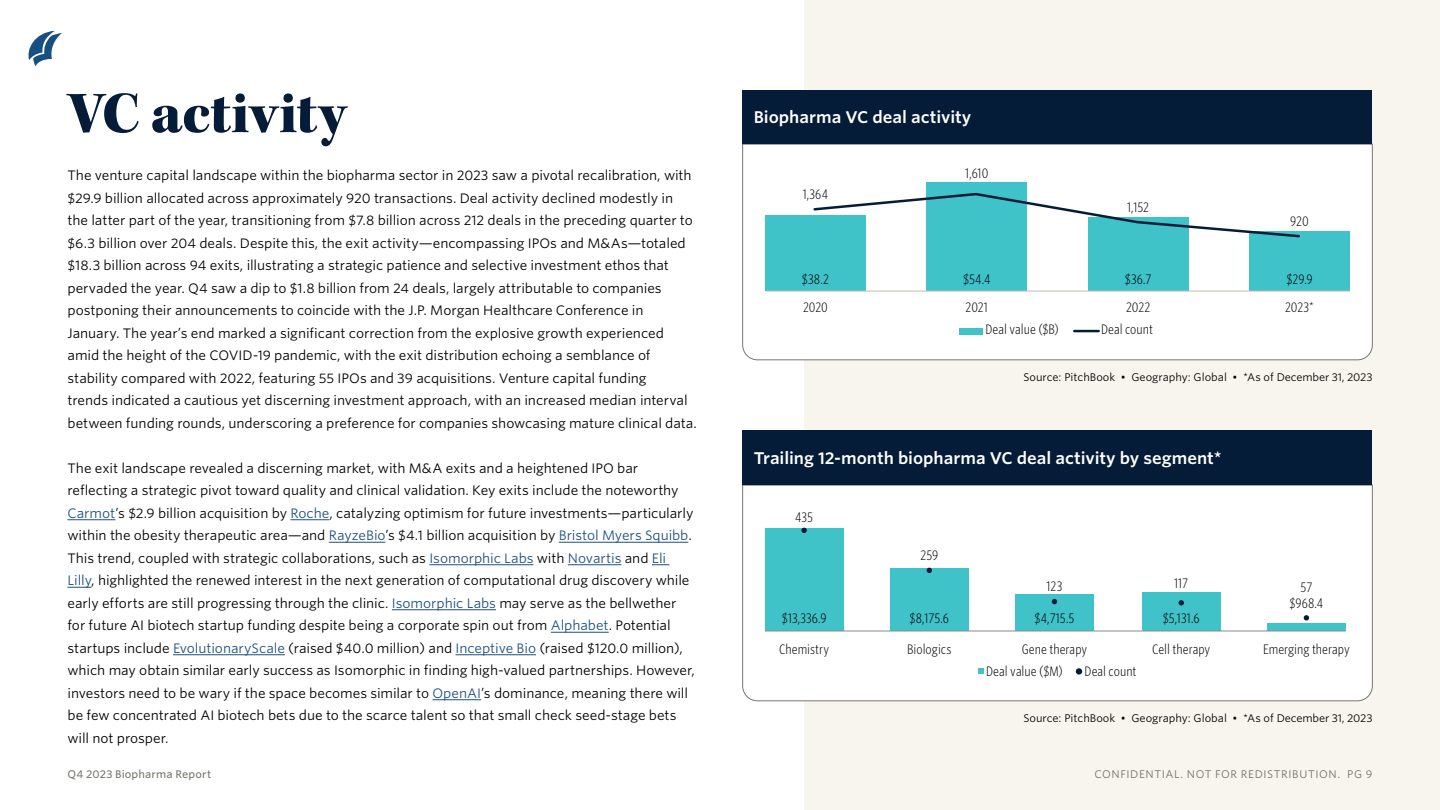
<style>
.page{position:relative;width:1440px;height:810px;background:#fff}
.page>*{position:absolute;margin:0;border:0;box-sizing:border-box;transform-origin:0 0}
.ETR_H1{font:60px "Kepler Std Black Subh";color:#051c38}
.ETR_Chart_title{font:600 16.25px "Whitney S Sm";letter-spacing:-.005em;color:#fff}
.ETR_Body_copy{font:13.12px/22.5px "Whitney S Sm";letter-spacing:-.005em;color:#000}
.t1{font:300 13.12px "Whitney Cond S Sm";color:#000}
.ETR_Source_tag{font:10.62px "Whitney S Sm";color:#000}
.t2{font:10.62px "Whitney S Sm";letter-spacing:.055em;color:#78766f}
.t3{font:500 10.62px "Whitney S Sm";letter-spacing:.015em;color:#78766f}
.s1{color:#1d5080}
</style>
<div class="page">
<svg style="left:28px;top:31px;width:34px;height:35px"></svg>
<hr style="left:68px;top:520px;width:47px;height:1px;background:#1d5080">
<hr style="left:290px;top:520px;width:39px;height:1px;background:#1d5080">
<hr style="left:329px;top:542px;width:56px;height:1px;background:#1d5080">
<hr style="left:559px;top:542px;width:129px;height:1px;background:#1d5080">
<hr style="left:429px;top:565px;width:104px;height:1px;background:#1d5080">
<hr style="left:568px;top:565px;width:53px;height:1px;background:#1d5080">
<svg style="left:652px;top:565px;width:18px;height:1px"></svg>
<svg style="left:68px;top:587px;width:23px;height:1px"></svg>
<hr style="left:392px;top:610px;width:104px;height:1px;background:#1d5080">
<hr style="left:551px;top:632px;width:58px;height:1px;background:#1d5080">
<hr style="left:173px;top:655px;width:112px;height:1px;background:#1d5080">
<hr style="left:456px;top:655px;width:80px;height:1px;background:#1d5080">
<hr style="left:432px;top:700px;width:49px;height:1px;background:#1d5080">
<div style="left:804px;top:0;width:636px;height:810px;background:#f8f5ef"></div>
<div style="left:742px;top:144px;width:631px;height:216px;background:#fff"></div>
<div style="left:742px;top:90px;width:630px;height:54px;background:#051c38"></div>
<div style="left:959px;top:328px;width:24px;height:6px;background:#40c2c9"></div>
<hr style="left:1074px;top:330px;width:25px;height:2px;background:#051c38">
<div style="left:1249px;top:231px;width:101px;height:60px;background:#40c2c9"></div>
<div style="left:1088px;top:217px;width:101px;height:74px;background:#40c2c9"></div>
<div style="left:926px;top:182px;width:101px;height:109px;background:#40c2c9"></div>
<div style="left:765px;top:215px;width:101px;height:76px;background:#40c2c9"></div>
<hr style="left:766px;top:291px;width:584px;height:1px;background:#c0bcb2">
<svg style="left:812px;top:192px;width:489px;height:47px"></svg>
<div style="left:742px;top:485px;width:631px;height:216px;background:#fff"></div>
<div style="left:742px;top:431px;width:630px;height:54px;background:#051c38"></div>
<svg style="left:978px;top:669px;width:6px;height:5px"></svg>
<div style="left:1076px;top:668px;width:6px;height:7px;background:#051c38;border-radius:50%"></div>
<div style="left:1267px;top:623px;width:79px;height:8px;background:#40c2c9"></div>
<div style="left:1142px;top:592px;width:78px;height:39px;background:#40c2c9"></div>
<div style="left:1015px;top:595px;width:79px;height:36px;background:#40c2c9"></div>
<div style="left:890px;top:568px;width:78px;height:63px;background:#40c2c9"></div>
<div style="left:765px;top:528px;width:78px;height:103px;background:#40c2c9"></div>
<svg style="left:801px;top:528px;width:6px;height:5px"></svg>
<svg style="left:927px;top:568px;width:5px;height:5px"></svg>
<svg style="left:1052px;top:599px;width:5px;height:5px"></svg>
<svg style="left:1179px;top:600px;width:5px;height:6px"></svg>
<svg style="left:1304px;top:615px;width:5px;height:6px"></svg>
<hr style="left:765px;top:631px;width:581px;height:1px;background:#898b90">
<p class="ETR_H1" style="left:68px;top:79px;width:280px">VC activity</p>
<p class="ETR_Body_copy" style="left:68px;top:164px;width:631px">The venture capital landscape within the biopharma sector in 2023 saw a pivotal recalibration, with $29.9 billion allocated across approximately 920 transactions. Deal activity declined modestly in the latter part of the year, transitioning from $7.8 billion across 212 deals in the preceding quarter to $6.3 billion over 204 deals. Despite this, the exit activity—encompassing IPOs and M&amp;As—totaled $18.3 billion across 94 exits, illustrating a strategic patience and selective investment ethos that pervaded the year. Q4 saw a dip to $1.8 billion from 24 deals, largely attributable to companies postponing their announcements to coincide with the J.P. Morgan Healthcare Conference in January. The year’s end marked a significant correction from the explosive growth experienced amid the height of the COVID-19 pandemic, with the exit distribution echoing a semblance of stability compared with 2022, featuring 55 IPOs and 39 acquisitions. Venture capital funding<br>trends indicated a cautious yet discerning investment approach, with an increased median interval between funding rounds, underscoring a preference for companies showcasing mature clinical data.</p>
<p class="ETR_Body_copy" style="left:68px;top:457px;width:629px">The exit landscape revealed a discerning market, with M&amp;A exits and a heightened IPO bar reflecting a strategic pivot toward quality and clinical validation. Key exits include the noteworthy <span class="s1">Carmot</span>’s $2.9 billion acquisition by <span class="s1">Roche</span>, catalyzing optimism for future investments—particularly within the obesity therapeutic area—and <span class="s1">RayzeBio</span>’s $4.1 billion acquisition by <span class="s1">Bristol Myers Squibb</span>.<br>This trend, coupled with strategic collaborations, such as <span class="s1">Isomorphic Labs</span> with <span class="s1">Novartis</span> and <span class="s1">Eli Lilly</span>, highlighted the renewed interest in the next generation of computational drug discovery while early efforts are still progressing through the clinic. <span class="s1">Isomorphic Labs</span> may serve as the bellwether for future AI biotech startup funding despite being a corporate spin out from <span class="s1">Alphabet</span>. Potential startups include <span class="s1">EvolutionaryScale</span> (raised $40.0 million) and <span class="s1">Inceptive Bio</span> (raised $120.0 million), which may obtain similar early success as Isomorphic in finding high-valued partnerships. However, investors need to be wary if the space becomes similar to <span class="s1">OpenAI</span>’s dominance, meaning there will be few concentrated AI biotech bets due to the scarce talent so that small check seed-stage bets will not prosper.</p>
<p class="ETR_Chart_title" style="left:754px;top:106px;width:219px">Biopharma VC deal activity</p>
<p class="t1" style="left:803px;top:186px;width:27px">1,364</p>
<p class="t1" style="left:965px;top:165px;width:25px">1,610</p>
<p class="t1" style="left:1127px;top:198px;width:24px">1,152</p>
<p class="t1" style="left:1290px;top:212px;width:20px">920</p>
<p class="t1" style="left:802px;top:271px;width:29px">$38.2</p>
<p class="t1" style="left:963px;top:271px;width:29px">$54.4</p>
<p class="t1" style="left:1125px;top:271px;width:28px">$36.7</p>
<p class="t1" style="left:1287px;top:271px;width:28px">$29.9</p>
<p class="t1" style="left:803px;top:299px;width:26px">2020</p>
<p class="t1" style="left:965px;top:299px;width:24px">2021</p>
<p class="t1" style="left:1126px;top:299px;width:26px">2022</p>
<p class="t1" style="left:1285px;top:299px;width:30px">2023*</p>
<p class="t1" style="left:985px;top:321px;width:75px">Deal value ($B)</p>
<p class="t1" style="left:1101px;top:321px;width:54px">Deal count</p>
<p class="ETR_Source_tag" style="left:1024px;top:370px;width:350px">Source: PitchBook • Geography: Global • *As of December 31, 2023</p>
<p class="ETR_Chart_title" style="left:754px;top:447px;width:470px">Trailing 12-month biopharma VC deal activity by segment*</p>
<p class="t1" style="left:795px;top:509px;width:19px">435</p>
<p class="t1" style="left:920px;top:547px;width:19px">259</p>
<p class="t1" style="left:1047px;top:578px;width:17px">123</p>
<p class="t1" style="left:1174px;top:575px;width:16px">117</p>
<p class="t1" style="left:1300px;top:579px;width:13px">57</p>
<p class="t1" style="left:1289px;top:595px;width:35px">$968.4</p>
<p class="t1" style="left:782px;top:610px;width:46px">$13,336.9</p>
<p class="t1" style="left:910px;top:610px;width:41px">$8,175.6</p>
<p class="t1" style="left:1035px;top:610px;width:41px">$4,715.5</p>
<p class="t1" style="left:1163px;top:610px;width:38px">$5,131.6</p>
<p class="t1" style="left:779px;top:640px;width:52px">Chemistry</p>
<p class="t1" style="left:907px;top:640px;width:46px">Biologics</p>
<p class="t1" style="left:1022px;top:640px;width:67px">Gene therapy</p>
<p class="t1" style="left:1152px;top:640px;width:60px">Cell therapy</p>
<p class="t1" style="left:1263px;top:640px;width:88px">Emerging therapy</p>
<p class="t1" style="left:986px;top:662px;width:78px">Deal value ($M)</p>
<p class="t1" style="left:1085px;top:662px;width:54px">Deal count</p>
<p class="ETR_Source_tag" style="left:1024px;top:711px;width:350px">Source: PitchBook • Geography: Global • *As of December 31, 2023</p>
<p class="t3" style="left:68px;top:767px;width:145px">Q4 2023 Biopharma Report</p>
<p class="t2" style="left:1094px;top:767px;width:280px">CONFIDENTIAL. NOT FOR REDISTRIBUTION. PG 9</p>
</div>
